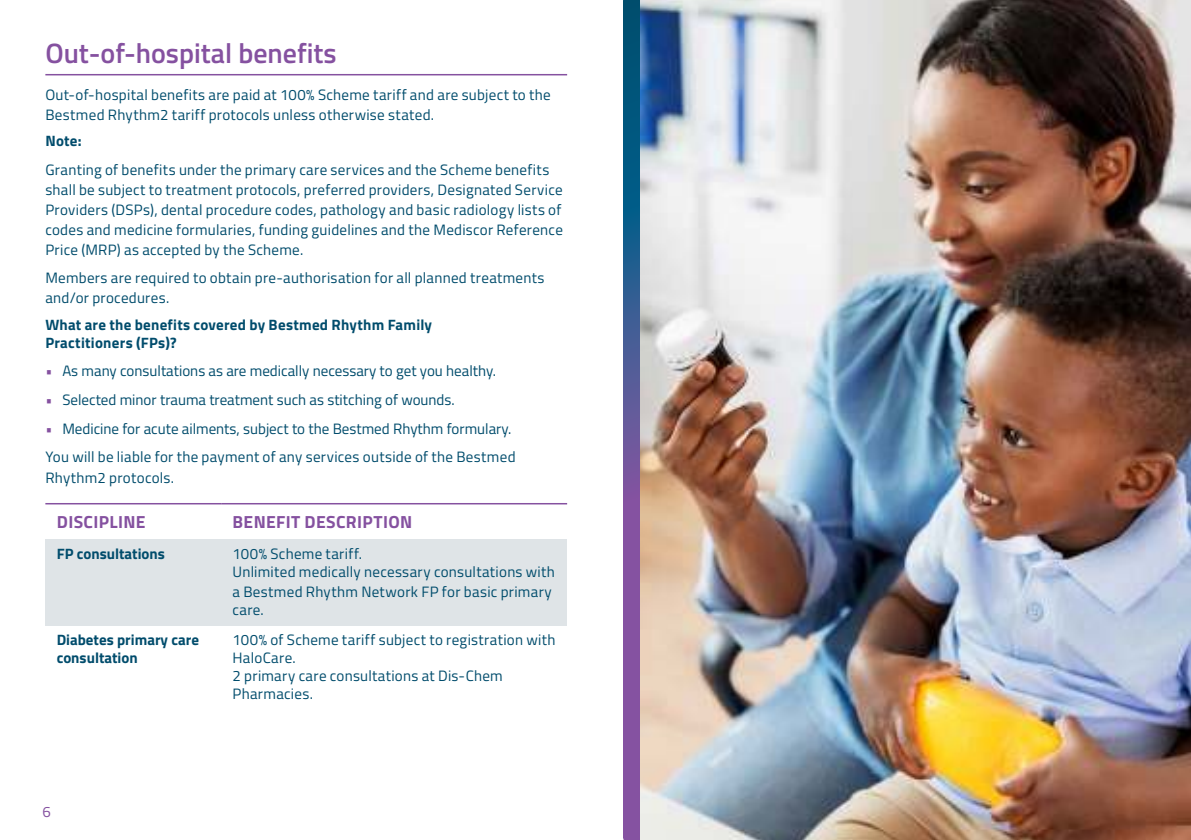
<style>
.page{position:relative;width:1191px;height:840px;background:#fff}
.page>*{position:absolute;margin:0;border:0;box-sizing:border-box;transform-origin:0 0}
.t1{font:600 28px "Titillium Web";color:#8551a0}
.t2{font:700 17.6px "Titillium Web";letter-spacing:.02em;color:#8551a0}
.t3{font:15px/20px "Titillium Web";letter-spacing:.02em;color:#004c6c}
.t4{font:15px/28.4px "Titillium Web";color:#004c6c}
.t5{font:700 15px/18px "Titillium Web";letter-spacing:.01em;color:#004c6c}
.t6{font:15px "Titillium Web";color:#8551a0}
.s1{color:#8551a0}
</style>
<div class="page">
<img style="left:640px;top:0;width:551px;height:839px">
<hr style="left:45px;top:74px;width:522px;height:1px;background:#8551a0">
<div style="left:45px;top:539px;width:176px;height:86px;background:#dfe4e7"></div>
<div style="left:221px;top:539px;width:346px;height:86px;background:#dfe4e7"></div>
<hr style="left:45px;top:502px;width:176px;height:2px;background:#8551a0">
<hr style="left:221px;top:502px;width:346px;height:2px;background:#8551a0">
<img style="left:624px;top:0;width:16px;height:839px">
<h1 class="t1" style="left:45px;top:42px;width:293px">Out-of-hospital benefits</h1>
<p class="t3" style="left:45px;top:86px;width:507px">Out-of-hospital benefits are paid at 100% Scheme tariff and are subject to the<br>Bestmed Rhythm2 tariff protocols unless otherwise stated.</p>
<p class="t5" style="left:45px;top:133px;width:38px">Note:</p>
<p class="t3" style="left:45px;top:161px;width:519px">Granting of benefits under the primary care services and the Scheme benefits shall be subject to treatment protocols, preferred providers, Designated Service Providers (DSPs), dental procedure codes, pathology and basic radiology lists of codes and medicine formularies, funding guidelines and the Mediscor Reference Price (MRP) as accepted by the Scheme.</p>
<p class="t3" style="left:45px;top:269px;width:500px">Members are required to obtain pre-authorisation for all planned treatments and/or procedures.</p>
<p class="t5" style="left:45px;top:317px;width:388px">What are the benefits covered by Bestmed Rhythm Family<br>Practitioners (FPs)?</p>
<p class="t4" style="left:45px;top:358px;width:452px"><span class="s1">•</span> As many consultations as are medically necessary to get you healthy.</p>
<p class="t4" style="left:45px;top:387px;width:411px"><span class="s1">•</span> Selected minor trauma treatment such as stitching of wounds.</p>
<p class="t4" style="left:45px;top:415px;width:472px"><span class="s1">•</span> Medicine for acute ailments, subject to the Bestmed Rhythm formulary.<br>You will be liable for the payment of any services outside of the Bestmed</p>
<p class="t3" style="left:45px;top:469px;width:130px">Rhythm2 protocols.</p>
<p class="t2" style="left:57px;top:514px;width:90px">DISCIPLINE</p>
<p class="t2" style="left:233px;top:514px;width:181px">BENEFIT DESCRIPTION</p>
<p class="t5" style="left:57px;top:545px;width:110px">FP consultations</p>
<p class="t3" style="left:232px;top:545px;width:324px;line-height:18px">100% Scheme tariff.<br>Unlimited medically necessary consultations with</p>
<p class="t3" style="left:232px;top:583px;width:321px;line-height:18px">a Bestmed Rhythm Network FP for basic primary care.</p>
<p class="t5" style="left:57px;top:631px;width:144px">Diabetes primary care consultation</p>
<p class="t3" style="left:232px;top:631px;width:324px;line-height:18px">100% of Scheme tariff subject to registration with<br>HaloCare.<br>2 primary care consultations at Dis-Chem<br>Pharmacies.</p>
<p class="t6" style="left:43px;top:805px;width:10px">6</p>
</div>
